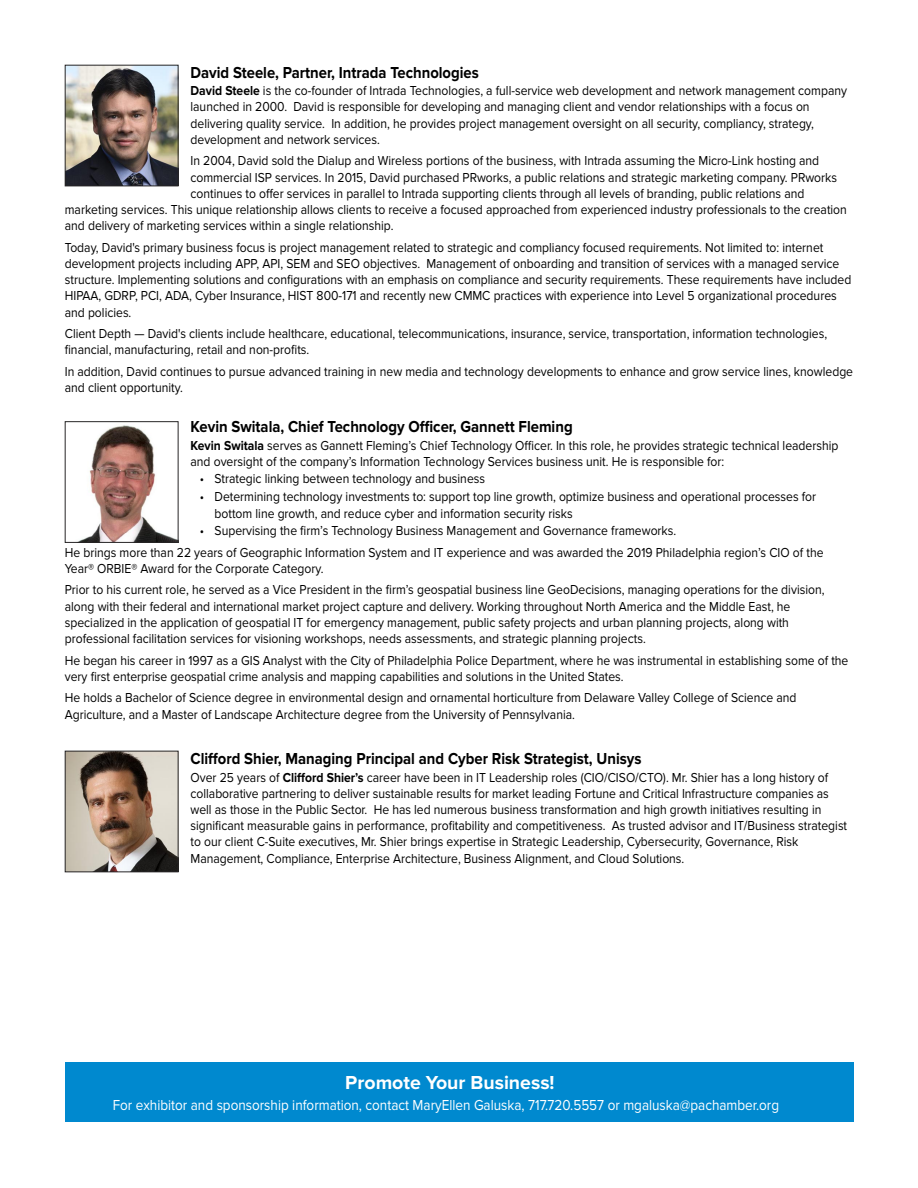
<style>
.page{position:relative;width:918px;height:1188px;background:#fff}
.page>*{position:absolute;margin:0;border:0;box-sizing:border-box;transform-origin:0 0}
.t1{font:700 19.5px "Proxima Nova";color:#fff}
.t2{font:700 16.5px "Proxima Nova";color:#000;scale:.9 1}
.t3{font:15px "Proxima Nova";color:#fff;scale:.9 1}
.t4{font:13.5px/16.2px "Proxima Nova";color:#000;scale:.9 1}
.s1{font-weight:700}
</style>
<div class="page">
<div style="left:65px;top:1063px;width:788px;height:59px;background:#0089cf"></div>
<img style="left:67px;top:67px;width:109px;height:117px">
<div style="left:65px;top:65px;width:113px;height:121px;border:1px solid #272526"></div>
<img style="left:79px;top:425px;width:97px;height:116px">
<div style="left:65px;top:421px;width:113px;height:122px;border:1px solid #272526"></div>
<img style="left:67px;top:753px;width:109px;height:117px">
<div style="left:65px;top:751px;width:113px;height:121px;border:1px solid #272526"></div>
<p class="t2" style="left:191px;top:67px;width:322px">David Steele, Partner, Intrada Technologies</p>
<p class="t4" style="left:191px;top:84px;width:731px"><span class="s1">David Steele</span> is the co-founder of Intrada Technologies, a full-service web development and network management company launched in 2000. David is responsible for developing and managing client and vendor relationships with a focus on delivering quality service. In addition, he provides project management oversight on all security, compliancy, strategy, development and network services.</p>
<p class="t4" style="left:191px;top:154px;width:700px">In 2004, David sold the Dialup and Wireless portions of the business, with Intrada assuming the Micro-Link hosting and</p>
<p class="t4" style="left:191px;top:170px;width:720px">commercial ISP services. In 2015, David purchased PRworks, a public relations and strategic marketing company. PRworks</p>
<p class="t4" style="left:191px;top:187px;width:684px">continues to offer services in parallel to Intrada supporting clients through all levels of branding, public relations and</p>
<p class="t4" style="left:65px;top:203px;width:871px">marketing services. This unique relationship allows clients to receive a focused approached from experienced industry professionals to the creation</p>
<p class="t4" style="left:65px;top:219px;width:367px">and delivery of marketing services within a single relationship.</p>
<p class="t4" style="left:65px;top:241px;width:876px">Today, David's primary business focus is project management related to strategic and compliancy focused requirements. Not limited to: internet development projects including APP, API, SEM and SEO objectives. Management of onboarding and transition of services with a managed service structure. Implementing solutions and configurations with an emphasis on compliance and security requirements. These requirements have included HIPAA, GDRP, PCI, ADA, Cyber Insurance, HIST 800-171 and recently new CMMC practices with experience into Level 5 organizational procedures and policies.</p>
<p class="t4" style="left:65px;top:327px;width:849px">Client Depth — David's clients include healthcare, educational, telecommunications, insurance, service, transportation, information technologies, financial, manufacturing, retail and non-profits.</p>
<p class="t4" style="left:65px;top:365px;width:877px">In addition, David continues to pursue advanced training in new media and technology developments to enhance and grow service lines, knowledge and client opportunity.</p>
<p class="t2" style="left:191px;top:421px;width:426px">Kevin Switala, Chief Technology Officer, Gannett Fleming</p>
<p class="t4" style="left:191px;top:439px;width:721px"><span class="s1">Kevin Switala</span> serves as Gannett Fleming’s Chief Technology Officer. In this role, he provides strategic technical leadership and oversight of the company’s Information Technology Services business unit. He is responsible for:</p>
<p class="t4" style="left:200px;top:472px;width:318px">• Strategic linking between technology and business</p>
<p class="t4" style="left:215px;top:489px;width:670px;line-height:17.2px;text-indent:-15px">• Determining technology investments to: support top line growth, optimize business and operational processes for bottom line growth, and reduce cyber and information security risks</p>
<p class="t4" style="left:200px;top:524px;width:531px">• Supervising the firm’s Technology Business Management and Governance frameworks.</p>
<p class="t4" style="left:65px;top:545px;width:845px">He brings more than 22 years of Geographic Information System and IT experience and was awarded the 2019 Philadelphia region’s CIO of the<br>Year® ORBIE® Award for the Corporate Category.</p>
<p class="t4" style="left:65px;top:583px;width:846px">Prior to his current role, he served as a Vice President in the firm’s geospatial business line GeoDecisions, managing operations for the division, along with their federal and international market project capture and delivery. Working throughout North America and the Middle East, he specialized in the application of geospatial IT for emergency management, public safety projects and urban planning projects, along with professional facilitation services for visioning workshops, needs assessments, and strategic planning projects.</p>
<p class="t4" style="left:65px;top:653px;width:872px">He began his career in 1997 as a GIS Analyst with the City of Philadelphia Police Department, where he was instrumental in establishing some of the very first enterprise geospatial crime analysis and mapping capabilities and solutions in the United States.</p>
<p class="t4" style="left:65px;top:691px;width:814px">He holds a Bachelor of Science degree in environmental design and ornamental horticulture from Delaware Valley College of Science and<br>Agriculture, and a Master of Landscape Architecture degree from the University of Pennsylvania.</p>
<p class="t2" style="left:191px;top:753px;width:503px">Clifford Shier, Managing Principal and Cyber Risk Strategist, Unisys</p>
<p class="t4" style="left:191px;top:770px;width:731px">Over 25 years of <span class="s1">Clifford Shier’s</span> career have been in IT Leadership roles (CIO/CISO/CTO). Mr. Shier has a long history of collaborative partnering to deliver sustainable results for market leading Fortune and Critical Infrastructure companies as well as those in the Public Sector. He has led numerous business transformation and high growth initiatives resulting in significant measurable gains in performance, profitability and competitiveness. As trusted advisor and IT/Business strategist to our client C-Suite executives, Mr. Shier brings expertise in Strategic Leadership, Cybersecurity, Governance, Risk Management, Compliance, Enterprise Architecture, Business Alignment, and Cloud Solutions.</p>
<p class="t1" style="left:345px;top:1076px;width:211px">Promote Your Business!</p>
<p class="t3" style="left:113px;top:1100px;width:742px">For exhibitor and sponsorship information, contact MaryEllen Galuska, 717.720.5557 or mgaluska@pachamber.org</p>
</div>
